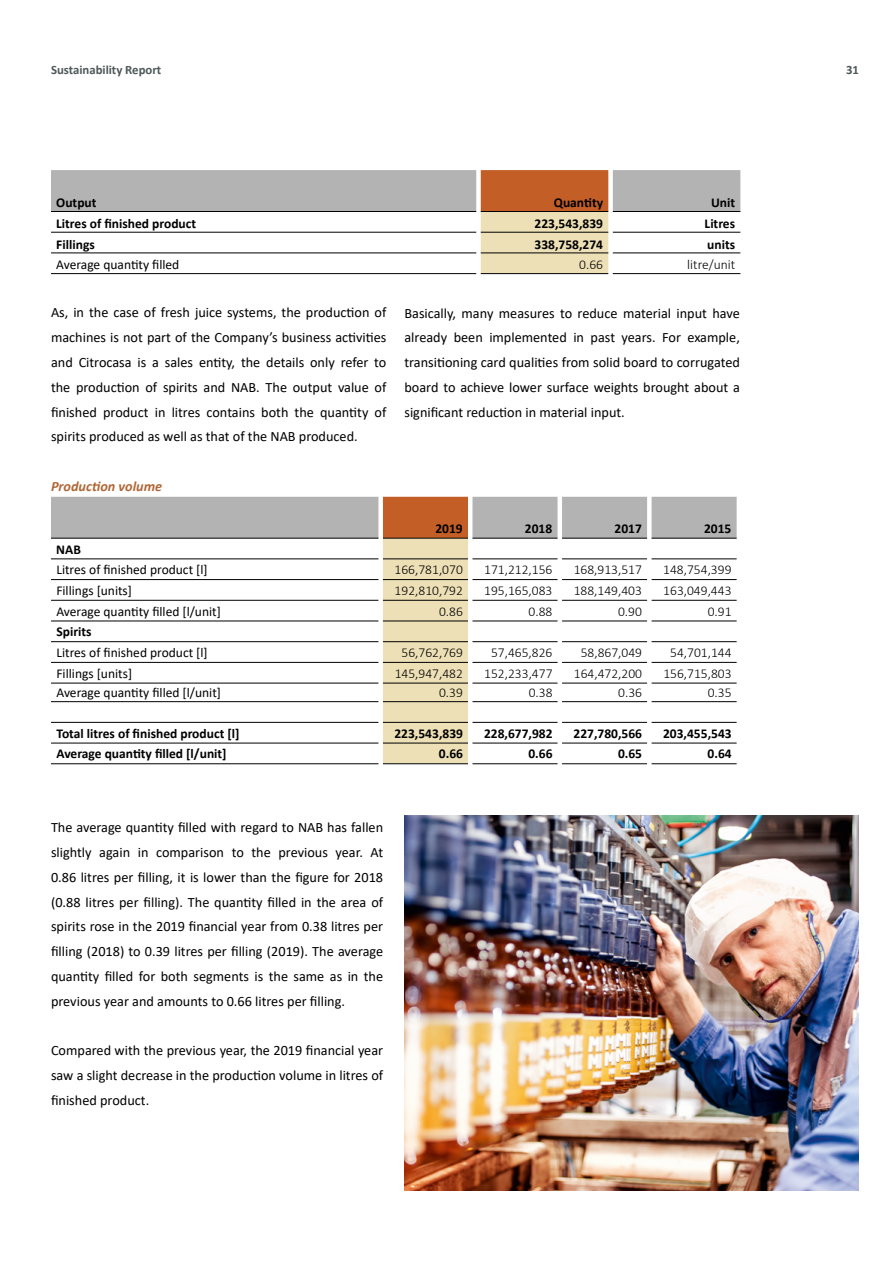
<style>
.page{position:relative;width:893px;height:1263px;background:#fff}
.page>*{position:absolute;margin:0;border:0;box-sizing:border-box;transform-origin:0 0}
.t1{font:14.25px/24.8px "Calibri";color:#000;text-align:justify}
.t2{font:italic 700 14.25px "Calibri";color:#b16736}
.t3{font:700 13.5px "Calibri";color:#000}
.t4{font:300 13.5px "Calibri";color:#000}
.t5{font:13.5px "Calibri";color:#000}
.t6{font:700 12.75px "Calibri";color:#4e5859}
</style>
<div class="page">
<img style="left:404px;top:815px;width:455px;height:376px">
<svg style="left:51px;top:170px;width:689px;height:104px"></svg>
<hr style="left:51px;top:211px;width:425px;height:1px;background:#000">
<hr style="left:481px;top:211px;width:127px;height:1px;background:#000">
<hr style="left:613px;top:211px;width:127px;height:1px;background:#000">
<hr style="left:51px;top:232px;width:425px;height:1px;background:#000">
<hr style="left:481px;top:232px;width:127px;height:1px;background:#000">
<hr style="left:613px;top:232px;width:127px;height:1px;background:#000">
<hr style="left:51px;top:253px;width:425px;height:1px;background:#000">
<hr style="left:481px;top:253px;width:127px;height:1px;background:#000">
<hr style="left:613px;top:253px;width:127px;height:1px;background:#000">
<hr style="left:51px;top:273px;width:425px;height:1px;background:#000">
<hr style="left:481px;top:273px;width:127px;height:1px;background:#000">
<hr style="left:613px;top:273px;width:127px;height:1px;background:#000">
<svg style="left:51px;top:497px;width:686px;height:267px"></svg>
<hr style="left:51px;top:538px;width:327px;height:1px;background:#000">
<hr style="left:383px;top:538px;width:85px;height:1px;background:#000">
<hr style="left:472px;top:538px;width:86px;height:1px;background:#000">
<hr style="left:562px;top:538px;width:85px;height:1px;background:#000">
<hr style="left:51px;top:558px;width:327px;height:1px;background:#000">
<hr style="left:383px;top:558px;width:85px;height:1px;background:#000">
<hr style="left:472px;top:558px;width:86px;height:1px;background:#000">
<hr style="left:562px;top:558px;width:85px;height:1px;background:#000">
<hr style="left:652px;top:538px;width:85px;height:1px;background:#000">
<hr style="left:652px;top:558px;width:85px;height:1px;background:#000">
<hr style="left:51px;top:579px;width:327px;height:1px;background:#000">
<hr style="left:383px;top:579px;width:85px;height:1px;background:#000">
<hr style="left:472px;top:579px;width:86px;height:1px;background:#000">
<hr style="left:562px;top:579px;width:85px;height:1px;background:#000">
<hr style="left:652px;top:579px;width:85px;height:1px;background:#000">
<hr style="left:51px;top:600px;width:327px;height:1px;background:#000">
<hr style="left:383px;top:600px;width:85px;height:1px;background:#000">
<hr style="left:472px;top:600px;width:86px;height:1px;background:#000">
<hr style="left:562px;top:600px;width:85px;height:1px;background:#000">
<hr style="left:652px;top:600px;width:85px;height:1px;background:#000">
<hr style="left:51px;top:621px;width:327px;height:1px;background:#000">
<hr style="left:383px;top:621px;width:85px;height:1px;background:#000">
<hr style="left:472px;top:621px;width:86px;height:1px;background:#000">
<hr style="left:562px;top:621px;width:85px;height:1px;background:#000">
<hr style="left:652px;top:621px;width:85px;height:1px;background:#000">
<hr style="left:51px;top:641px;width:327px;height:1px;background:#000">
<hr style="left:383px;top:641px;width:85px;height:1px;background:#000">
<hr style="left:472px;top:641px;width:86px;height:1px;background:#000">
<hr style="left:562px;top:641px;width:85px;height:1px;background:#000">
<hr style="left:652px;top:641px;width:85px;height:1px;background:#000">
<hr style="left:51px;top:662px;width:327px;height:1px;background:#000">
<hr style="left:383px;top:662px;width:85px;height:1px;background:#000">
<hr style="left:472px;top:662px;width:86px;height:1px;background:#000">
<hr style="left:562px;top:662px;width:85px;height:1px;background:#000">
<hr style="left:652px;top:662px;width:85px;height:1px;background:#000">
<hr style="left:51px;top:683px;width:327px;height:1px;background:#000">
<hr style="left:383px;top:683px;width:85px;height:1px;background:#000">
<hr style="left:472px;top:683px;width:86px;height:1px;background:#000">
<hr style="left:562px;top:683px;width:85px;height:1px;background:#000">
<hr style="left:652px;top:683px;width:85px;height:1px;background:#000">
<hr style="left:51px;top:701px;width:327px;height:1px;background:#000">
<hr style="left:383px;top:701px;width:85px;height:1px;background:#000">
<hr style="left:472px;top:701px;width:86px;height:1px;background:#000">
<hr style="left:562px;top:701px;width:85px;height:1px;background:#000">
<hr style="left:652px;top:701px;width:85px;height:1px;background:#000">
<hr style="left:51px;top:722px;width:327px;height:1px;background:#000">
<hr style="left:383px;top:722px;width:85px;height:1px;background:#000">
<hr style="left:472px;top:722px;width:86px;height:1px;background:#000">
<hr style="left:562px;top:722px;width:85px;height:1px;background:#000">
<hr style="left:652px;top:722px;width:85px;height:1px;background:#000">
<hr style="left:51px;top:743px;width:327px;height:1px;background:#000">
<hr style="left:383px;top:743px;width:85px;height:1px;background:#000">
<hr style="left:472px;top:743px;width:86px;height:1px;background:#000">
<hr style="left:562px;top:743px;width:85px;height:1px;background:#000">
<hr style="left:652px;top:743px;width:85px;height:1px;background:#000">
<hr style="left:51px;top:763px;width:327px;height:1px;background:#000">
<hr style="left:383px;top:763px;width:85px;height:1px;background:#000">
<hr style="left:472px;top:763px;width:86px;height:1px;background:#000">
<hr style="left:562px;top:763px;width:85px;height:1px;background:#000">
<hr style="left:652px;top:763px;width:85px;height:1px;background:#000">
<p class="t6" style="left:51px;top:60px;width:112px">Sustainability Report</p>
<p class="t6" style="left:846px;top:60px;width:14px">31</p>
<p class="t3" style="left:56px;top:193px;width:42px">Output</p>
<p class="t3" style="left:554px;top:193px;width:51px">Quantity</p>
<p class="t3" style="left:711px;top:193px;width:26px">Unit</p>
<p class="t3" style="left:56px;top:214px;width:141px">Litres of finished product</p>
<p class="t3" style="left:534px;top:214px;width:70px">223,543,839</p>
<p class="t3" style="left:705px;top:214px;width:32px">Litres</p>
<p class="t3" style="left:56px;top:235px;width:40px">Fillings</p>
<p class="t3" style="left:534px;top:235px;width:70px">338,758,274</p>
<p class="t3" style="left:707px;top:235px;width:29px">units</p>
<p class="t5" style="left:56px;top:255px;width:125px">Average quantity filled</p>
<p class="t4" style="left:579px;top:256px;width:25px">0.66</p>
<p class="t4" style="left:687px;top:256px;width:49px">litre/unit</p>
<p class="t1" style="left:51px;top:300px;width:337px">As, in the case of fresh juice systems, the production of machines is not part of the Company’s business activities and Citrocasa is a sales entity, the details only refer to the production of spirits and NAB. The output value of finished product in litres contains both the quantity of spirits produced as well as that of the NAB produced.</p>
<p class="t1" style="left:404px;top:300px;width:337px">Basically, many measures to reduce material input have already been implemented in past years. For example, transitioning card qualities from solid board to corrugated board to achieve lower surface weights brought about a significant reduction in material input.</p>
<p class="t2" style="left:51px;top:476px;width:113px">Production volume</p>
<p class="t3" style="left:435px;top:519px;width:29px">2019</p>
<p class="t3" style="left:525px;top:519px;width:29px">2018</p>
<p class="t3" style="left:614px;top:519px;width:29px">2017</p>
<p class="t3" style="left:704px;top:519px;width:29px">2015</p>
<p class="t3" style="left:56px;top:539px;width:26px">NAB</p>
<p class="t5" style="left:56px;top:560px;width:153px">Litres of finished product [l]</p>
<p class="t4" style="left:395px;top:561px;width:70px">166,781,070</p>
<p class="t4" style="left:484px;top:561px;width:70px">171,212,156</p>
<p class="t4" style="left:574px;top:561px;width:70px">168,913,517</p>
<p class="t4" style="left:663px;top:561px;width:70px">148,754,399</p>
<p class="t5" style="left:56px;top:581px;width:77px">Fillings [units]</p>
<p class="t4" style="left:395px;top:582px;width:70px">192,810,792</p>
<p class="t4" style="left:484px;top:582px;width:70px">195,165,083</p>
<p class="t4" style="left:574px;top:582px;width:70px">188,149,403</p>
<p class="t4" style="left:663px;top:582px;width:70px">163,049,443</p>
<p class="t5" style="left:56px;top:602px;width:166px">Average quantity filled [l/unit]</p>
<p class="t4" style="left:439px;top:603px;width:25px">0.86</p>
<p class="t4" style="left:529px;top:603px;width:25px">0.88</p>
<p class="t4" style="left:618px;top:603px;width:25px">0.90</p>
<p class="t4" style="left:708px;top:603px;width:25px">0.91</p>
<p class="t3" style="left:56px;top:622px;width:37px">Spirits</p>
<p class="t5" style="left:56px;top:643px;width:153px">Litres of finished product [l]</p>
<p class="t4" style="left:402px;top:644px;width:63px">56,762,769</p>
<p class="t4" style="left:491px;top:644px;width:63px">57,465,826</p>
<p class="t4" style="left:581px;top:644px;width:63px">58,867,049</p>
<p class="t4" style="left:670px;top:644px;width:63px">54,701,144</p>
<p class="t5" style="left:56px;top:664px;width:77px">Fillings [units]</p>
<p class="t4" style="left:395px;top:665px;width:70px">145,947,482</p>
<p class="t4" style="left:484px;top:665px;width:70px">152,233,477</p>
<p class="t4" style="left:574px;top:665px;width:70px">164,472,200</p>
<p class="t4" style="left:663px;top:665px;width:70px">156,715,803</p>
<p class="t5" style="left:56px;top:683px;width:166px">Average quantity filled [l/unit]</p>
<p class="t4" style="left:439px;top:684px;width:25px">0.39</p>
<p class="t4" style="left:529px;top:684px;width:25px">0.38</p>
<p class="t4" style="left:618px;top:684px;width:25px">0.36</p>
<p class="t4" style="left:708px;top:684px;width:25px">0.35</p>
<p class="t3" style="left:57px;top:724px;width:185px">Total litres of finished product [l]</p>
<p class="t3" style="left:394px;top:724px;width:70px">223,543,839</p>
<p class="t3" style="left:484px;top:724px;width:70px">228,677,982</p>
<p class="t3" style="left:574px;top:724px;width:70px">227,780,566</p>
<p class="t3" style="left:663px;top:724px;width:70px">203,455,543</p>
<p class="t3" style="left:57px;top:744px;width:172px">Average quantity filled [l/unit]</p>
<p class="t3" style="left:439px;top:744px;width:26px">0.66</p>
<p class="t3" style="left:528px;top:744px;width:26px">0.66</p>
<p class="t3" style="left:618px;top:744px;width:26px">0.65</p>
<p class="t3" style="left:707px;top:744px;width:26px">0.64</p>
<p class="t1" style="left:51px;top:815px;width:334px">The average quantity filled with regard to NAB has fallen slightly again in comparison to the previous year. At 0.86 litres per filling, it is lower than the figure for 2018 (0.88 litres per filling). The quantity filled in the area of spirits rose in the 2019 financial year from 0.38 litres per filling (2018) to 0.39 litres per filling (2019). The average quantity filled for both segments is the same as in the previous year and amounts to 0.66 litres per filling.</p>
<p class="t1" style="left:51px;top:1038px;width:334px">Compared with the previous year, the 2019 financial year saw a slight decrease in the production volume in litres of finished product.</p>
</div>
